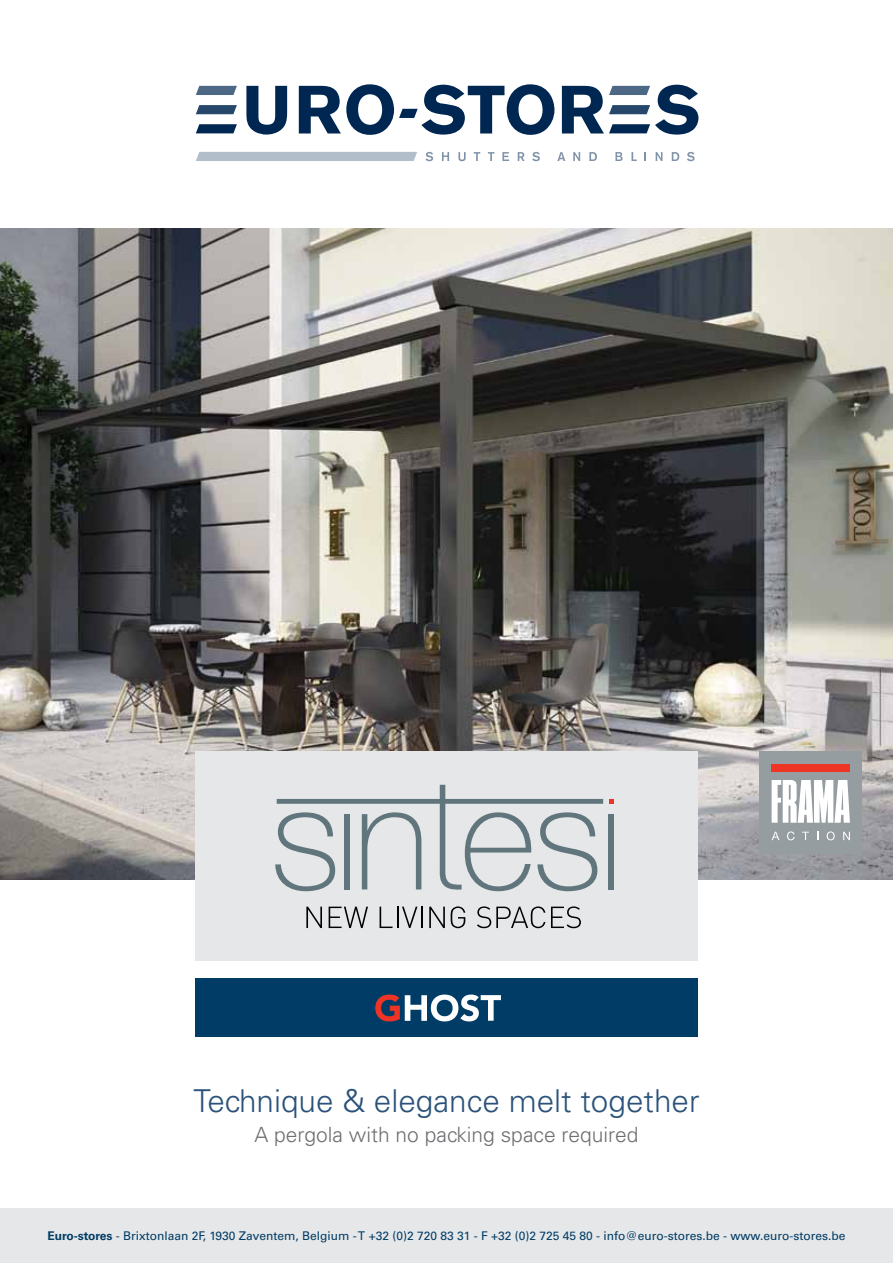
<style>
.page{position:relative;width:893px;height:1263px;background:#fff}
.page>*{position:absolute;margin:0;border:0;box-sizing:border-box;transform-origin:0 0}
.t1{font:300 31.5px "Univers";color:#2a527a}
.t2{font:300 21px "Univers";color:#6d6e71}
.t3{font:12px "Univers";color:#003c65}
.s1{font-weight:700}
</style>
<div class="page">
<img style="left:0;top:229px;width:893px;height:650px">
<div style="left:195px;top:751px;width:503px;height:210px;background:#e6e7e8"></div>
<div style="left:195px;top:978px;width:503px;height:59px;background:#003c65"></div>
<div style="left:0;top:1209px;width:893px;height:54px;background:#e6e7e8"></div>
<svg style="left:246px;top:86px;width:41px;height:49px"></svg>
<svg style="left:196px;top:86px;width:41px;height:9px"></svg>
<div style="left:196px;top:152px;width:221px;height:9px;background:#b3becb"></div>
<svg style="left:196px;top:105px;width:41px;height:9px"></svg>
<svg style="left:196px;top:124px;width:41px;height:9px"></svg>
<svg style="left:299px;top:84px;width:255px;height:51px"></svg>
<svg style="left:562px;top:85px;width:136px;height:50px"></svg>
<svg style="left:425px;top:152px;width:8px;height:9px"></svg>
<svg style="left:442px;top:152px;width:7px;height:9px"></svg>
<svg style="left:458px;top:152px;width:8px;height:9px"></svg>
<svg style="left:474px;top:152px;width:6px;height:9px"></svg>
<svg style="left:488px;top:152px;width:6px;height:9px"></svg>
<svg style="left:502px;top:152px;width:7px;height:9px"></svg>
<svg style="left:518px;top:152px;width:7px;height:9px"></svg>
<svg style="left:532px;top:152px;width:8px;height:9px"></svg>
<svg style="left:557px;top:152px;width:8px;height:9px"></svg>
<svg style="left:573px;top:152px;width:7px;height:9px"></svg>
<svg style="left:589px;top:152px;width:8px;height:9px"></svg>
<svg style="left:615px;top:152px;width:8px;height:9px"></svg>
<svg style="left:631px;top:152px;width:6px;height:9px"></svg>
<svg style="left:656px;top:152px;width:6px;height:9px"></svg>
<svg style="left:672px;top:152px;width:7px;height:9px"></svg>
<svg style="left:687px;top:152px;width:8px;height:9px"></svg>
<div style="left:760px;top:751px;width:102px;height:102px;background:#959da1"></div>
<svg style="left:772px;top:832px;width:7px;height:8px"></svg>
<svg style="left:787px;top:831px;width:7px;height:9px"></svg>
<svg style="left:802px;top:832px;width:7px;height:8px"></svg>
<svg style="left:827px;top:831px;width:8px;height:9px"></svg>
<svg style="left:843px;top:832px;width:7px;height:8px"></svg>
<div style="left:772px;top:764px;width:78px;height:7px;background:#ee3525"></div>
<svg style="left:772px;top:780px;width:78px;height:43px"></svg>
<svg style="left:306px;top:907px;width:16px;height:21px"></svg>
<svg style="left:329px;top:907px;width:39px;height:21px"></svg>
<svg style="left:380px;top:907px;width:37px;height:21px"></svg>
<hr style="left:421px;top:907px;width:2px;height:21px;background:#010101">
<svg style="left:429px;top:907px;width:16px;height:21px"></svg>
<svg style="left:451px;top:906px;width:14px;height:22px"></svg>
<svg style="left:477px;top:906px;width:68px;height:22px"></svg>
<svg style="left:551px;top:906px;width:30px;height:22px"></svg>
<svg style="left:275px;top:785px;width:328px;height:106px"></svg>
<div style="left:608px;top:814px;width:6px;height:75px;background:#60757c"></div>
<svg style="left:609px;top:799px;width:5px;height:5px"></svg>
<svg style="left:375px;top:994px;width:126px;height:27px"></svg>
<h1 class="t1" style="left:193px;top:1081px;width:508px">Technique &amp; elegance melt together</h1>
<h2 class="t2" style="left:254px;top:1121px;width:386px">A pergola with no packing space required</h2>
<p class="t3" style="left:48px;top:1229px;width:799px"><span class="s1">Euro-stores</span> - Brixtonlaan 2F, 1930 Zaventem, Belgium - T +32 (0)2 720 83 31 - F +32 (0)2 725 45 80 - info@euro-stores.be - www.euro-stores.be</p>
</div>
